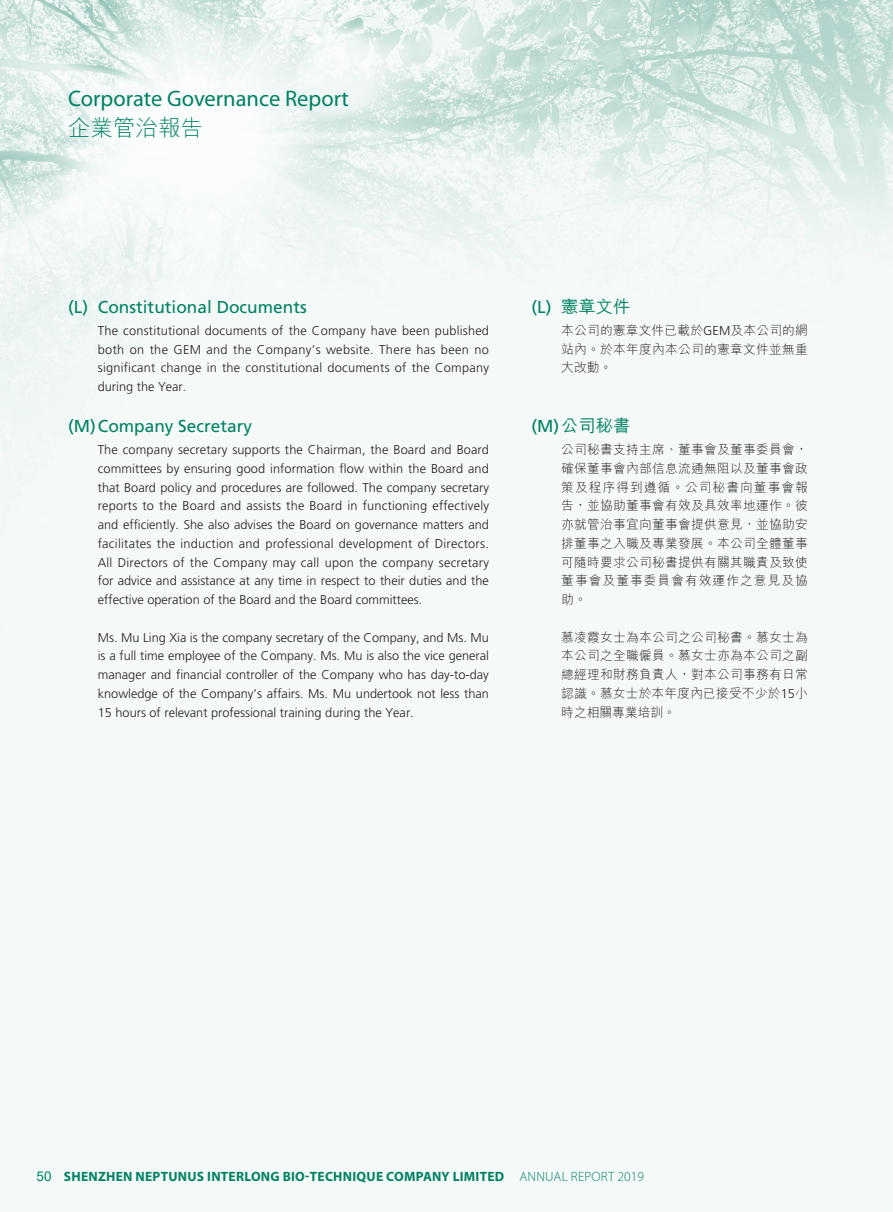
<style>
.page{position:relative;width:893px;height:1212px;background:#fff}
.page>*{position:absolute;margin:0;border:0;box-sizing:border-box;transform-origin:0 0}
.t1{font:22.5px "Myriad Pro";color:#008164}
.t2{font:300 22.5px "M Hei HK";color:#008164}
.t3{font:17.25px "Frutiger LT Std";color:#008164}
.t4{font:500 17.25px "M Hei HK";color:#008164}
.t5{font:700 13.5px "Myriad Pro";letter-spacing:.02em;color:#008164}
.t6{font:13.5px "Arial";color:#008164}
.t7{font:300 12.75px/18.8px "Frutiger LT Std";color:#231f20;text-align:justify}
.t8{font:300 12.75px/18.8px "M Hei HK";letter-spacing:.02em;color:#231f20;text-align:justify}
.s1{font-family:"Frutiger LT Std";font-weight:400}
.s2{font-family:"Frutiger LT Std"}
.s3{font-weight:300}
</style>
<div class="page">
<img style="left:0;top:0;width:893px;height:633px">
<h1 class="t1" style="left:68px;top:85px;width:283px">Corporate Governance Report</h1>
<h1 class="t2" style="left:68px;top:112px;width:136px">企業管治報告</h1>
<h2 class="t3" style="left:68px;top:297px;width:240px">(L) Constitutional Documents</h2>
<p class="t7" style="left:98px;top:321px;width:393px">The constitutional documents of the Company have been published both on the GEM and the Company’s website. There has been no significant change in the constitutional documents of the Company during the Year.</p>
<h2 class="t3" style="left:68px;top:416px;width:186px">(M) Company Secretary</h2>
<p class="t7" style="left:98px;top:440px;width:393px">The company secretary supports the Chairman, the Board and Board committees by ensuring good information flow within the Board and that Board policy and procedures are followed. The company secretary reports to the Board and assists the Board in functioning effectively and efficiently. She also advises the Board on governance matters and facilitates the induction and professional development of Directors.<br>All Directors of the Company may call upon the company secretary for advice and assistance at any time in respect to their duties and the effective operation of the Board and the Board committees.</p>
<p class="t7" style="left:98px;top:628px;width:393px">Ms. Mu Ling Xia is the company secretary of the Company, and Ms. Mu is a full time employee of the Company. Ms. Mu is also the vice general manager and financial controller of the Company who has day-to-day knowledge of the Company’s affairs. Ms. Mu undertook not less than 15 hours of relevant professional training during the Year.</p>
<h2 class="t4" style="left:531px;top:294px;width:100px"><span class="s1">(L)</span> 憲章文件</h2>
<p class="t8" style="left:561px;top:320px;width:248px">本公司的憲章文件已載於<span class="s2">GEM</span>及本公司的網站內。於本年度內本公司的憲章文件並無重大改動。</p>
<h2 class="t4" style="left:531px;top:413px;width:100px"><span class="s1">(M)</span> 公司秘書</h2>
<p class="t8" style="left:561px;top:439px;width:248px">公司秘書支持主席、董事會及董事委員會，確保董事會內部信息流通無阻以及董事會政策及程序得到遵循。公司秘書向董事會報告，並協助董事會有效及具效率地運作。彼亦就管治事宜向董事會提供意見，並協助安排董事之入職及專業發展。本公司全體董事可隨時要求公司秘書提供有關其職責及致使董事會及董事委員會有效運作之意見及協助。</p>
<p class="t8" style="left:561px;top:627px;width:248px">慕凌霞女士為本公司之公司秘書。慕女士為本公司之全職僱員。慕女士亦為本公司之副總經理和財務負責人，對本公司事務有日常認識。慕女士於本年度內已接受不少於<span class="s2">15</span>小時之相關專業培訓。</p>
<p class="t6" style="left:37px;top:1167px;width:17px">50</p>
<p class="t5" style="left:64px;top:1167px;width:582px">SHENZHEN NEPTUNUS INTERLONG BIO-TECHNIQUE COMPANY LIMITED <span class="s3">ANNUAL REPORT 2019</span></p>
</div>
